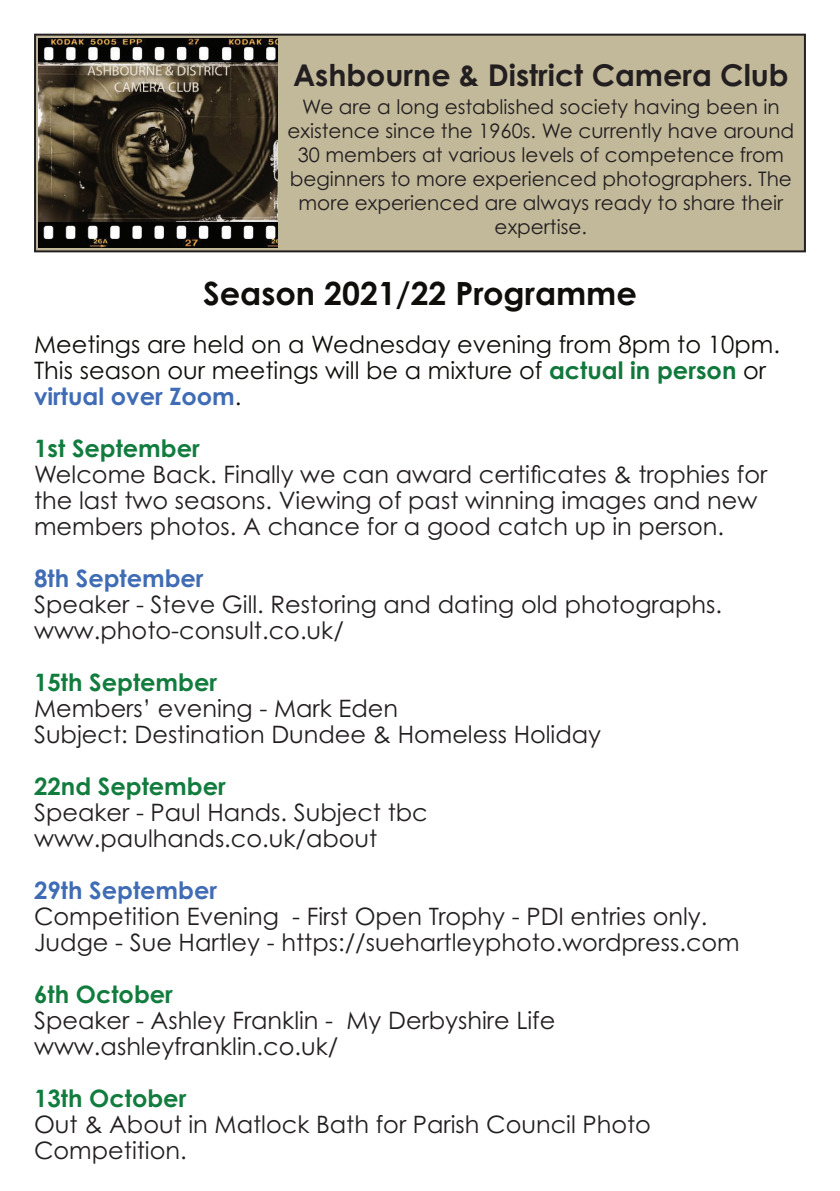
<style>
.page{position:relative;width:840px;height:1191px;background:#fff}
.page>*{position:absolute;margin:0;border:0;box-sizing:border-box;transform-origin:0 0}
.t1{font:700 32px "Century Gothic Pro";color:#0f0e0a}
.t2{font:700 30px "Century Gothic Pro";color:#231f20}
.t3{font:24px/26px "Century Gothic Pro";color:#231f20}
.t4{font:24px/26px "Century Gothic Pro";color:#0f0e0a}
.t5{font:700 24px "Century Gothic Pro";color:#127c3e}
.t6{font:700 24px "Century Gothic Pro";color:#406cb5}
.t7{font:20px/24px "Century Gothic Pro";color:#231f20;text-align:center}
.s1{font-weight:700;color:#11783c}
.s2{font-weight:700;color:#406cb5}
</style>
<div class="page">
<div style="left:35px;top:35px;width:769px;height:216px;background:#c2b99a"></div>
<div style="left:34px;top:34px;width:771px;height:218px;border:2px solid #231f20"></div>
<img style="left:38px;top:39px;width:240px;height:209px">
<p class="t2" style="left:293px;top:56px;width:497px">Ashbourne &amp; District Camera Club</p>
<p class="t7" style="left:287px;top:94px;width:508px">We are a long established society having been in existence since the 1960s. We currently have around 30 members at various levels of competence from beginners to more experienced photographers. The more experienced are always ready to share their expertise.</p>
<h1 class="t1" style="left:203px;top:273px;width:435px">Season 2021/22 Programme</h1>
<p class="t4" style="left:34px;top:331px;width:747px">Meetings are held on a Wednesday evening from 8pm to 10pm.<br>This season our meetings will be a mixture of <span class="s1">actual in person</span> or <span class="s2">virtual over Zoom</span>.</p>
<p class="t5" style="left:34px;top:433px;width:167px">1st September</p>
<p class="t3" style="left:34px;top:461px;width:734px">Welcome Back. Finally we can award certificates &amp; trophies for the last two seasons. Viewing of past winning images and new members photos. A chance for a good catch up in person.</p>
<p class="t6" style="left:34px;top:563px;width:171px">8th September</p>
<p class="t3" style="left:34px;top:591px;width:689px">Speaker - Steve Gill. Restoring and dating old photographs. www.photo-consult.co.uk/</p>
<p class="t5" style="left:34px;top:667px;width:184px">15th September</p>
<p class="t3" style="left:34px;top:695px;width:568px">Members’ evening - Mark Eden<br>Subject: Destination Dundee &amp; Homeless Holiday</p>
<p class="t5" style="left:34px;top:771px;width:193px">22nd September</p>
<p class="t3" style="left:34px;top:799px;width:395px">Speaker - Paul Hands. Subject tbc www.paulhands.co.uk/about</p>
<p class="t6" style="left:34px;top:875px;width:184px">29th September</p>
<p class="t3" style="left:34px;top:903px;width:706px">Competition Evening - First Open Trophy - PDI entries only.<br>Judge - Sue Hartley - https://suehartleyphoto.wordpress.com</p>
<p class="t5" style="left:34px;top:979px;width:140px">6th October</p>
<p class="t3" style="left:34px;top:1007px;width:522px">Speaker - Ashley Franklin - My Derbyshire Life www.ashleyfranklin.co.uk/</p>
<p class="t5" style="left:34px;top:1083px;width:154px">13th October</p>
<p class="t3" style="left:34px;top:1111px;width:618px">Out &amp; About in Matlock Bath for Parish Council Photo<br>Competition.</p>
</div>
